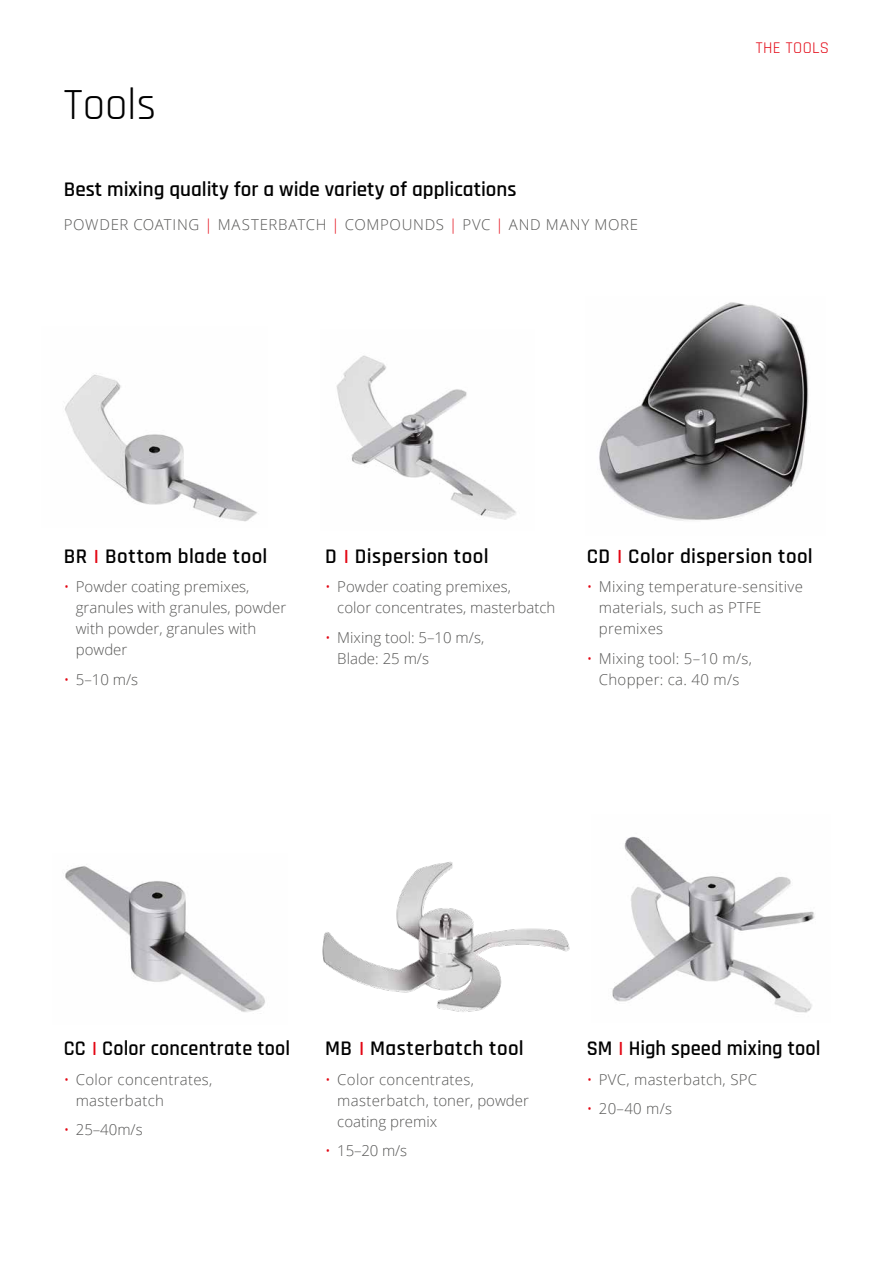
<style>
.page{position:relative;width:893px;height:1263px;background:#fff}
.page>*{position:absolute;margin:0;border:0;box-sizing:border-box;transform-origin:0 0}
.t1{font:45px "Rajdhani";color:#000}
.t2{font:600 21px "Rajdhani";letter-spacing:.015em;color:#000}
.t3{font:600 21px "Rajdhani";letter-spacing:.015em;color:#000;scale:.96 1}
.t4{font:16.5px "Rajdhani";letter-spacing:.02em;color:#e30613}
.t5{font:300 15px/21px "Open Sans";letter-spacing:.02em;color:#575756}
.t6{font:300 15px/21px "Open Sans";color:#575756}
.t7{font:300 15px "Open Sans";letter-spacing:.045em;color:#575756}
.s1{color:#e30613}
</style>
<div class="page">
<img style="left:612px;top:836px;width:203px;height:177px">
<img style="left:599px;top:302px;width:210px;height:219px">
<img style="left:65px;top:374px;width:192px;height:148px">
<img style="left:336px;top:355px;width:180px;height:165px">
<img style="left:65px;top:866px;width:200px;height:146px">
<img style="left:322px;top:861px;width:248px;height:151px">
<h1 class="t1" style="left:64px;top:79px;width:94px">Tools</h1>
<h2 class="t2" style="left:64px;top:177px;width:454px">Best mixing quality for a wide variety of applications</h2>
<p class="t7" style="left:64px;top:214px;width:576px">POWDER COATING <span class="s1">|</span> MASTERBATCH <span class="s1">|</span> COMPOUNDS <span class="s1">|</span> PVC <span class="s1">|</span> AND MANY MORE</p>
<p class="t4" style="left:756px;top:39px;width:75px">THE TOOLS</p>
<h2 class="t2" style="left:64px;top:543px;width:205px">BR <span class="s1">।</span> Bottom blade tool</h2>
<p class="t6" style="left:76px;top:576px;width:212px;text-indent:-12px"><span class="s1">•</span> Powder coating premixes, granules with granules, powder with powder, granules with powder</p>
<p class="t5" style="left:64px;top:668px;width:76px"><span class="s1">•</span> 5–10 m/s</p>
<h2 class="t2" style="left:325px;top:543px;width:165px">D <span class="s1">।</span> Dispersion tool</h2>
<p class="t6" style="left:337px;top:576px;width:220px;text-indent:-12px"><span class="s1">•</span> Powder coating premixes,<br>color concentrates, masterbatch</p>
<p class="t6" style="left:337px;top:626px;width:148px;text-indent:-12px"><span class="s1">•</span> Mixing tool: 5–10 m/s,<br>Blade: 25 m/s</p>
<h2 class="t2" style="left:587px;top:543px;width:228px">CD <span class="s1">।</span> Color dispersion tool</h2>
<p class="t5" style="left:599px;top:576px;width:206px;text-indent:-12px"><span class="s1">•</span> Mixing temperature-sensitive materials, such as PTFE premixes</p>
<p class="t5" style="left:587px;top:647px;width:167px;text-align:center"><span class="s1">•</span> Mixing tool: 5–10 m/s,<br>Chopper: ca. 40 m/s</p>
<h2 class="t3" style="left:64px;top:1036px;width:237px">CC <span class="s1">।</span> Color concentrate tool</h2>
<p class="t5" style="left:76px;top:1068px;width:138px;text-indent:-12px"><span class="s1">•</span> Color concentrates, masterbatch</p>
<p class="t5" style="left:64px;top:1119px;width:80px"><span class="s1">•</span> 25–40m/s</p>
<h2 class="t2" style="left:325px;top:1036px;width:200px">MB <span class="s1">।</span> Masterbatch tool</h2>
<p class="t5" style="left:337px;top:1068px;width:193px;text-indent:-12px"><span class="s1">•</span> Color concentrates, masterbatch, toner, powder coating premix</p>
<p class="t5" style="left:325px;top:1140px;width:83px"><span class="s1">•</span> 15–20 m/s</p>
<h2 class="t2" style="left:587px;top:1036px;width:235px">SM <span class="s1">।</span> High speed mixing tool</h2>
<p class="t5" style="left:587px;top:1068px;width:172px"><span class="s1">•</span> PVC, masterbatch, SPC</p>
<p class="t5" style="left:587px;top:1098px;width:87px"><span class="s1">•</span> 20–40 m/s</p>
</div>
